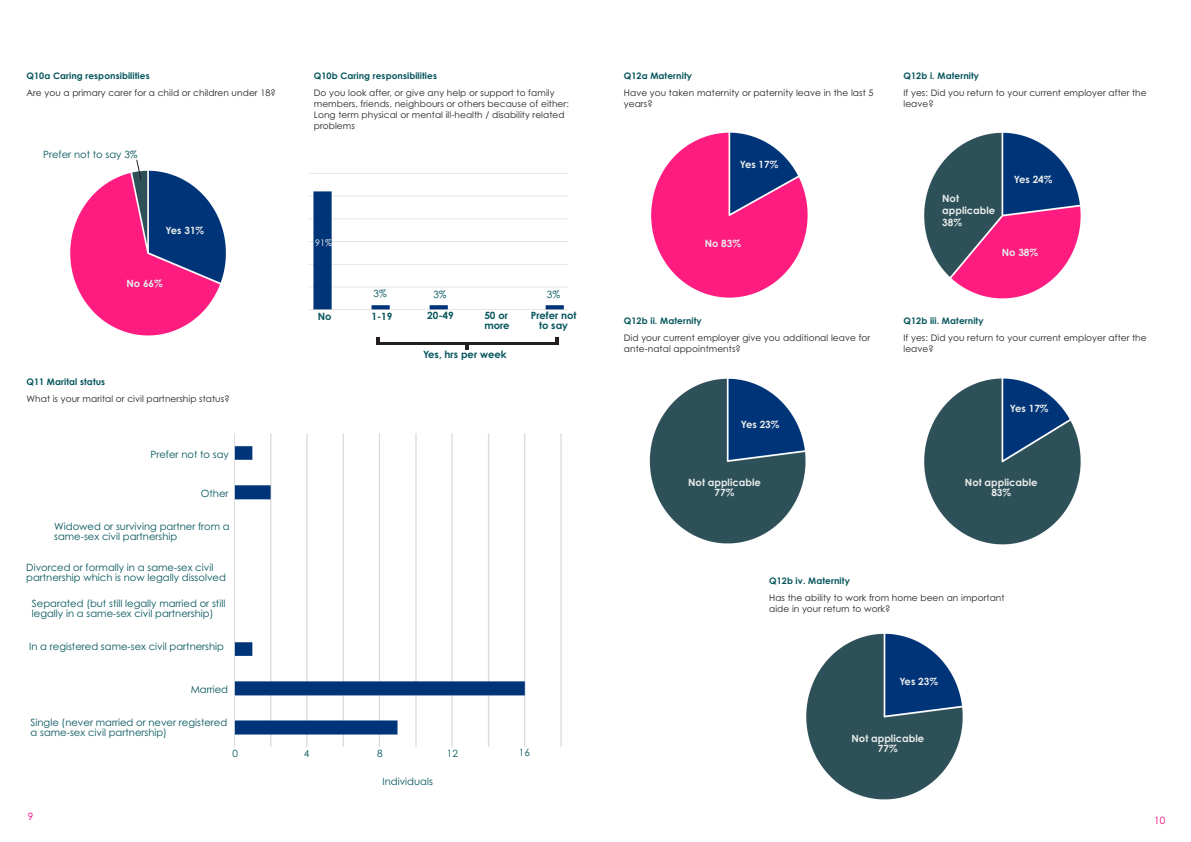
<style>
.page{position:relative;width:1191px;height:842px;background:#fff}
.page>*{position:absolute;margin:0;border:0;box-sizing:border-box;transform-origin:0 0}
.Subtitle_-_10pt{font:10px/10px "Century Gothic Pro";color:#05555d}
.Subtitle_-_10pt-2{font:700 10px/10px "Century Gothic Pro";color:#e9edeb;text-align:center}
.Subtitle_-_10pt-3{font:700 10px/10px "Century Gothic Pro";color:#05555d}
.Body_intro{font:10px "Century Gothic Pro";color:#ed0280}
.Subtitle_-_10pt-4{font:10px "Century Gothic Pro";color:#fff}
.Body_Text{font:9px/11px "Century Gothic Pro";letter-spacing:.01em;color:#231f20}
.Body_Text-2{font:700 9px "Century Gothic Pro";letter-spacing:.01em;color:#05555d}
.Subtitle_-_10pt-5{font:9px "Century Gothic Pro";color:#fff}
</style>
<div class="page">
<img style="left:70px;top:170px;width:156px;height:166px">
<img style="left:310px;top:173px;width:258px;height:137px">
<svg style="left:376px;top:337px;width:3px;height:5px"></svg>
<svg style="left:556px;top:337px;width:3px;height:7px"></svg>
<hr style="left:376px;top:342px;width:181px;height:2px;background:#231f20">
<svg style="left:465px;top:344px;width:3px;height:5px"></svg>
<img style="left:234px;top:433px;width:328px;height:314px">
<img style="left:651px;top:132px;width:157px;height:166px">
<img style="left:924px;top:132px;width:157px;height:167px">
<img style="left:649px;top:378px;width:157px;height:166px">
<img style="left:924px;top:378px;width:157px;height:167px">
<img style="left:806px;top:633px;width:157px;height:167px">
<svg style="left:135px;top:159px;width:7px;height:22px"></svg>
<p class="Body_Text-2" style="left:26px;top:70px;width:125px">Q10a Caring responsibilities</p>
<p class="Body_Text" style="left:26px;top:87px;width:251px">Are you a primary carer for a child or children under 18?</p>
<p class="Subtitle_-_10pt" style="left:43px;top:150px;width:96px">Prefer not to say 3%</p>
<p class="Subtitle_-_10pt-2" style="left:166px;top:225px;width:40px">Yes 31%</p>
<p class="Subtitle_-_10pt-2" style="left:126px;top:279px;width:38px">No 66%</p>
<p class="Body_Text-2" style="left:26px;top:376px;width:80px">Q11 Marital status</p>
<p class="Body_Text" style="left:26px;top:393px;width:205px">What is your marital or civil partnership status?</p>
<p class="Subtitle_-_10pt" style="left:150px;top:449px;width:80px">Prefer not to say</p>
<p class="Subtitle_-_10pt" style="left:201px;top:488px;width:29px">Other</p>
<p class="Subtitle_-_10pt" style="left:54px;top:521px;width:177px">Widowed or surviving partner from a same-sex civil partnership</p>
<p class="Subtitle_-_10pt" style="left:26px;top:562px;width:201px">Divorced or formally in a same-sex civil partnership which is now legally dissolved</p>
<p class="Subtitle_-_10pt" style="left:32px;top:599px;width:195px">Separated (but still legally married or still legally in a same-sex civil partnership)</p>
<p class="Subtitle_-_10pt" style="left:29px;top:641px;width:196px">In a registered same-sex civil partnership</p>
<p class="Subtitle_-_10pt" style="left:191px;top:684px;width:39px">Married</p>
<p class="Subtitle_-_10pt" style="left:31px;top:717px;width:198px">Single (never married or never registered a same-sex civil partnership)</p>
<p class="Body_Text-2" style="left:314px;top:70px;width:125px">Q10b Caring responsibilities</p>
<p class="Body_Text" style="left:314px;top:87px;width:256px">Do you look after, or give any help or support to family members, friends, neighbours or others because of either:<br>Long term physical or mental ill-health / disability related problems</p>
<p class="Subtitle_-_10pt-5" style="left:315px;top:237px;width:18px">91%</p>
<p class="Subtitle_-_10pt-3" style="left:318px;top:311px;width:15px">No</p>
<p class="Subtitle_-_10pt" style="left:373px;top:288px;width:15px">3%</p>
<p class="Subtitle_-_10pt" style="left:433px;top:289px;width:15px">3%</p>
<p class="Subtitle_-_10pt" style="left:547px;top:289px;width:15px">3%</p>
<p class="Subtitle_-_10pt-3" style="left:371px;top:311px;width:22px">1-19</p>
<p class="Subtitle_-_10pt-3" style="left:427px;top:310px;width:28px">20-49</p>
<p class="Subtitle_-_10pt-3" style="left:484px;top:310px;width:27px">50 or more</p>
<p class="Subtitle_-_10pt-3" style="left:531px;top:310px;width:47px;text-align:center">Prefer not to say</p>
<p class="Subtitle_-_10pt-3" style="left:423px;top:349px;width:85px">Yes, hrs per week</p>
<p class="Subtitle_-_10pt" style="left:232px;top:748px;width:7px">0</p>
<p class="Subtitle_-_10pt" style="left:304px;top:748px;width:7px">4</p>
<p class="Subtitle_-_10pt" style="left:447px;top:748px;width:13px">12</p>
<p class="Subtitle_-_10pt" style="left:519px;top:747px;width:13px">16</p>
<p class="Subtitle_-_10pt" style="left:377px;top:748px;width:7px">8</p>
<p class="Body_intro" style="left:28px;top:810px;width:7px">9</p>
<p class="Subtitle_-_10pt" style="left:382px;top:776px;width:52px">Individuals</p>
<p class="Body_Text-2" style="left:624px;top:70px;width:70px">Q12a Maternity</p>
<p class="Body_Text" style="left:624px;top:87px;width:251px">Have you taken maternity or paternity leave in the last 5 years?</p>
<p class="Subtitle_-_10pt-2" style="left:740px;top:159px;width:40px">Yes 17%</p>
<p class="Subtitle_-_10pt-4" style="left:721px;top:231px;width:20px">73%</p>
<p class="Subtitle_-_10pt-2" style="left:704px;top:238px;width:38px">No 83%</p>
<p class="Body_Text-2" style="left:624px;top:315px;width:79px">Q12b ii. Maternity</p>
<p class="Body_Text" style="left:624px;top:332px;width:248px">Did your current employer give you additional leave for ante-natal appointments?</p>
<p class="Subtitle_-_10pt-2" style="left:741px;top:420px;width:40px">Yes 23%</p>
<p class="Body_Text-2" style="left:903px;top:70px;width:77px">Q12b i. Maternity</p>
<p class="Body_Text" style="left:903px;top:87px;width:245px">If yes: Did you return to your current employer after the leave?</p>
<p class="Subtitle_-_10pt-2" style="left:942px;top:192px;width:54px;line-height:12px;text-align:left">Not applicable<br>38%</p>
<p class="Subtitle_-_10pt-2" style="left:1014px;top:174px;width:40px">Yes 24%</p>
<p class="Subtitle_-_10pt-2" style="left:1001px;top:247px;width:38px">No 38%</p>
<p class="Body_Text-2" style="left:903px;top:315px;width:82px">Q12b iii. Maternity</p>
<p class="Body_Text" style="left:903px;top:332px;width:245px">If yes: Did you return to your current employer after the leave?</p>
<p class="Subtitle_-_10pt-2" style="left:1010px;top:403px;width:40px">Yes 17%</p>
<p class="Subtitle_-_10pt-2" style="left:688px;top:477px;width:74px">Not applicable<br>77%</p>
<p class="Subtitle_-_10pt-2" style="left:965px;top:477px;width:74px">Not applicable<br>83%</p>
<p class="Body_Text-2" style="left:769px;top:575px;width:82px">Q12b iv. Maternity</p>
<p class="Body_Text" style="left:769px;top:592px;width:237px">Has the ability to work from home been an important aide in your return to work?</p>
<p class="Subtitle_-_10pt-2" style="left:899px;top:676px;width:40px">Yes 23%</p>
<p class="Subtitle_-_10pt-2" style="left:851px;top:733px;width:74px">Not applicable<br>77%</p>
<p class="Body_intro" style="left:1154px;top:814px;width:13px">10</p>
</div>
